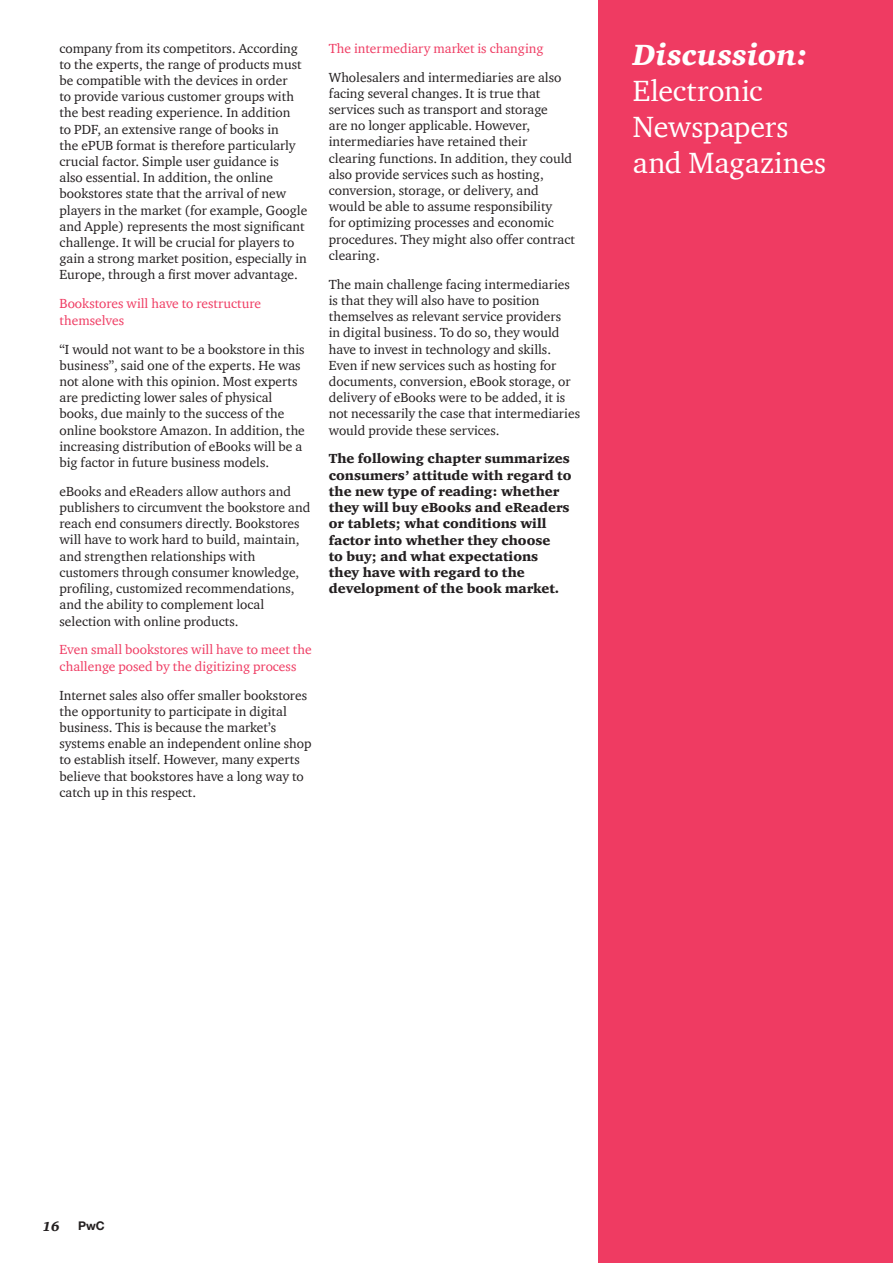
<style>
.page{position:relative;width:893px;height:1263px;background:#fff}
.page>*{position:absolute;margin:0;border:0;box-sizing:border-box;transform-origin:0 0}
.t1{font:30px/36px "ITC Charter Com";letter-spacing:-.005em;color:#fff}
.t2{font:italic 900 30px "ITC Charter Com";letter-spacing:.005em;color:#fff}
.t3{font:13.5px/16.2px "ITC Charter Com";color:#231f20}
.t4{font:900 13.5px/16.2px "ITC Charter Com";color:#231f20}
.t5{font:13.5px/16.2px "ITC Charter Com";color:#ef3b62}
.t6{font:italic 900 13.5px "ITC Charter Com";color:#231f20}
.t7{font:700 12px "Helvetica Neue";color:#231f20}
</style>
<div class="page">
<div style="left:599px;top:0;width:294px;height:1263px;background:#ef3b62"></div>
<p class="t3" style="left:60px;top:40px;width:249px">company from its competitors. According to the experts, the range of products must be compatible with the devices in order<br>to provide various customer groups with the best reading experience. In addition<br>to PDF, an extensive range of books in<br>the ePUB format is therefore particularly crucial factor. Simple user guidance is<br>also essential. In addition, the online bookstores state that the arrival of new players in the market (for example, Google and Apple) represents the most significant challenge. It will be crucial for players to gain a strong market position, especially in Europe, through a first mover advantage.</p>
<p class="t5" style="left:60px;top:295px;width:203px">Bookstores will have to restructure themselves</p>
<p class="t3" style="left:60px;top:341px;width:247px">“I would not want to be a bookstore in this business”, said one of the experts. He was not alone with this opinion. Most experts are predicting lower sales of physical books, due mainly to the success of the online bookstore Amazon. In addition, the increasing distribution of eBooks will be a big factor in future business models.</p>
<p class="t3" style="left:60px;top:483px;width:252px">eBooks and eReaders allow authors and publishers to circumvent the bookstore and reach end consumers directly. Bookstores will have to work hard to build, maintain, and strengthen relationships with customers through consumer knowledge, profiling, customized recommendations, and the ability to complement local selection with online products.</p>
<p class="t5" style="left:60px;top:641px;width:254px">Even small bookstores will have to meet the challenge posed by the digitizing process</p>
<p class="t3" style="left:60px;top:687px;width:253px">Internet sales also offer smaller bookstores the opportunity to participate in digital business. This is because the market’s systems enable an independent online shop to establish itself. However, many experts believe that bookstores have a long way to catch up in this respect.</p>
<p class="t5" style="left:329px;top:40px;width:216px">The intermediary market is changing</p>
<p class="t3" style="left:329px;top:69px;width:248px">Wholesalers and intermediaries are also facing several changes. It is true that services such as transport and storage<br>are no longer applicable. However, intermediaries have retained their clearing functions. In addition, they could also provide services such as hosting, conversion, storage, or delivery, and would be able to assume responsibility<br>for optimizing processes and economic procedures. They might also offer contract clearing.</p>
<p class="t3" style="left:329px;top:276px;width:253px">The main challenge facing intermediaries is that they will also have to position themselves as relevant service providers<br>in digital business. To do so, they would have to invest in technology and skills.<br>Even if new services such as hosting for documents, conversion, eBook storage, or delivery of eBooks were to be added, it is not necessarily the case that intermediaries would provide these services.</p>
<p class="t4" style="left:329px;top:451px;width:244px">The following chapter summarizes consumers’ attitude with regard to the new type of reading: whether they will buy eBooks and eReaders or tablets; what conditions will factor into whether they choose<br>to buy; and what expectations they have with regard to the development of the book market.</p>
<h1 class="t2" style="left:633px;top:36px;width:177px">Discussion:</h1>
<h1 class="t1" style="left:633px;top:72px;width:195px">Electronic<br>Newspapers and Magazines</h1>
<p class="t6" style="left:43px;top:1217px;width:19px">16</p>
<p class="t7" style="left:78px;top:1218px;width:28px">PwC</p>
</div>
